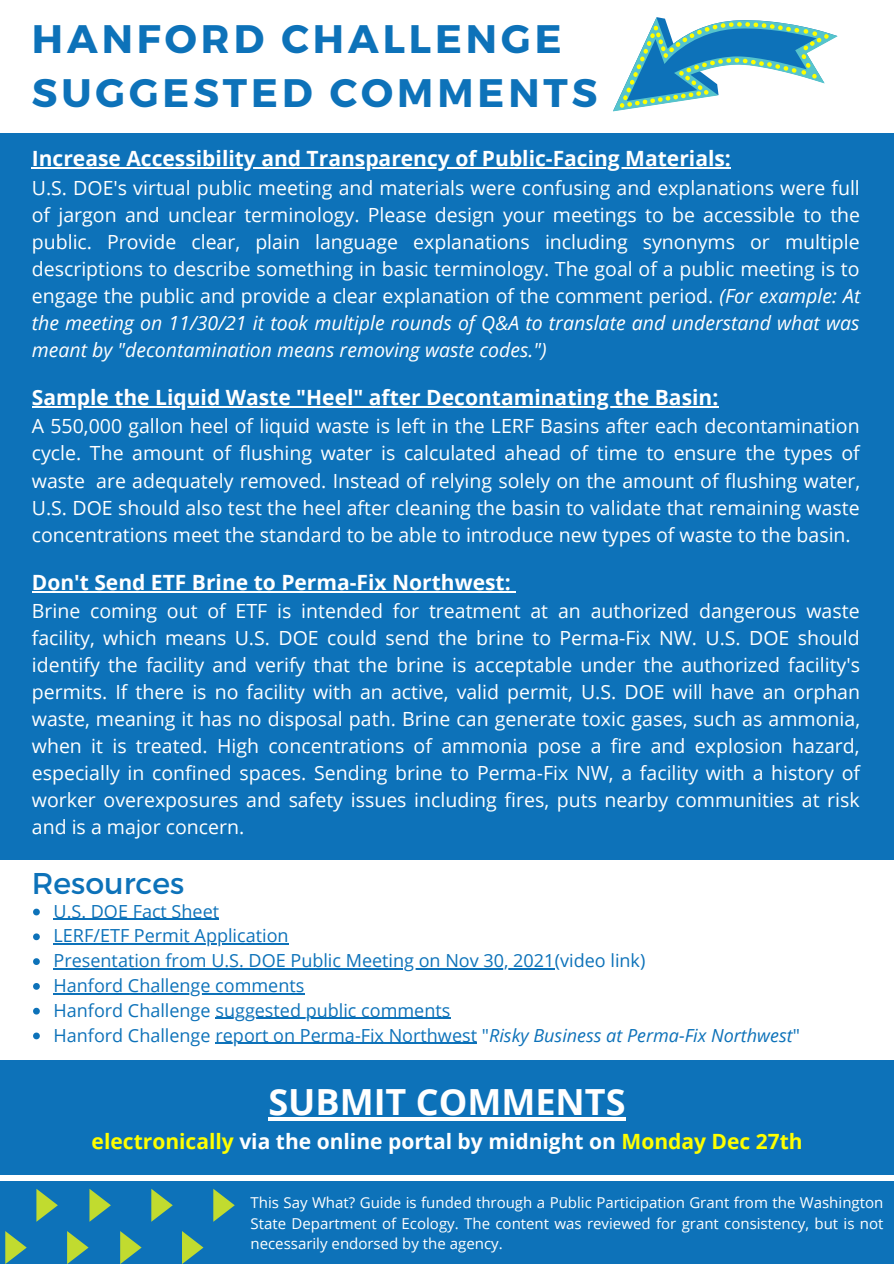
<style>
.page{position:relative;width:894px;height:1264px;background:#fff}
.page>*{position:absolute;margin:0;border:0;box-sizing:border-box;transform-origin:0 0}
.t1{font:700 39.75px/53.4px "Montserrat";letter-spacing:.1em;color:#0d72b9}
.t2{font:700 36px "Open Sans";color:#fff}
.t3{font:30px "Montserrat";color:#0d72b9}
.t4{font:700 21px "Open Sans";color:#fff}
.t5{font:19.5px/27px "Open Sans";color:#fff;text-align:justify}
.t6{font:18px "Open Sans";color:#0d72b9}
.t7{font:15px/20.7px "Open Sans";color:#fff;text-align:justify}
.s1{font-style:italic}
.s2{color:#ff0}
</style>
<div class="page">
<div style="left:0;top:133px;width:893px;height:726px;background:#0d72b9"></div>
<svg style="left:613px;top:17px;width:225px;height:152px"></svg>
<hr style="left:32px;top:168px;width:698px;height:1px;background:#fff">
<hr style="left:32px;top:406px;width:686px;height:1px;background:#fff">
<hr style="left:32px;top:591px;width:478px;height:1px;background:#fff">
<div style="left:0;top:1181px;width:893px;height:82px;background:#0d72b9"></div>
<svg style="left:89px;top:1189px;width:22px;height:32px"></svg>
<svg style="left:151px;top:1189px;width:22px;height:32px"></svg>
<svg style="left:120px;top:1231px;width:22px;height:32px"></svg>
<svg style="left:182px;top:1231px;width:21px;height:32px"></svg>
<svg style="left:213px;top:1189px;width:22px;height:32px"></svg>
<svg style="left:36px;top:1189px;width:22px;height:32px"></svg>
<svg style="left:5px;top:1231px;width:22px;height:32px"></svg>
<svg style="left:67px;top:1231px;width:21px;height:32px"></svg>
<div style="left:0;top:1060px;width:893px;height:115px;background:#0d72b9"></div>
<hr style="left:268px;top:1117px;width:357px;height:3px;background:#fff">
<svg style="left:33px;top:908px;width:7px;height:7px"></svg>
<hr style="left:54px;top:918px;width:165px;height:1px;background:#0d72b9">
<svg style="left:33px;top:933px;width:7px;height:7px"></svg>
<hr style="left:54px;top:943px;width:235px;height:1px;background:#0d72b9">
<svg style="left:33px;top:958px;width:7px;height:7px"></svg>
<hr style="left:54px;top:968px;width:500px;height:1px;background:#0d72b9">
<svg style="left:33px;top:983px;width:7px;height:6px"></svg>
<hr style="left:54px;top:993px;width:250px;height:1px;background:#0d72b9">
<svg style="left:33px;top:1007px;width:7px;height:7px"></svg>
<hr style="left:215px;top:1017px;width:235px;height:2px;background:#0d72b9">
<svg style="left:33px;top:1032px;width:7px;height:7px"></svg>
<hr style="left:215px;top:1042px;width:262px;height:1px;background:#0d72b9">
<p class="t1" style="left:32px;top:10px;width:567px">HANFORD CHALLENGE<br>SUGGESTED COMMENTS</p>
<p class="t4" style="left:32px;top:144px;width:700px">Increase Accessibility and Transparency of Public-Facing Materials:</p>
<p class="t5" style="left:32px;top:173px;width:829px">U.S. DOE's virtual public meeting and materials were confusing and explanations were full of jargon and unclear terminology. Please design your meetings to be accessible to the public. Provide clear, plain language explanations including synonyms or multiple descriptions to describe something in basic terminology. The goal of a public meeting is to engage the public and provide a clear explanation of the comment period. <span class="s1">(For example: At the meeting on 11/30/21 it took multiple rounds of Q&amp;A to translate and understand what was meant by "decontamination means removing waste codes.")</span></p>
<p class="t4" style="left:32px;top:383px;width:687px">Sample the Liquid Waste "Heel" after Decontaminating the Basin:</p>
<p class="t5" style="left:32px;top:412px;width:829px">A 550,000 gallon heel of liquid waste is left in the LERF Basins after each decontamination cycle. The amount of flushing water is calculated ahead of time to ensure the types of waste are adequately removed. Instead of relying solely on the amount of flushing water, U.S. DOE should also test the heel after cleaning the basin to validate that remaining waste concentrations meet the standard to be able to introduce new types of waste to the basin.</p>
<p class="t4" style="left:32px;top:567px;width:480px">Don't Send ETF Brine to Perma-Fix Northwest:</p>
<p class="t5" style="left:32px;top:597px;width:829px">Brine coming out of ETF is intended for treatment at an authorized dangerous waste facility, which means U.S. DOE could send the brine to Perma-Fix NW. U.S. DOE should identify the facility and verify that the brine is acceptable under the authorized facility's permits. If there is no facility with an active, valid permit, U.S. DOE will have an orphan waste, meaning it has no disposal path. Brine can generate toxic gases, such as ammonia, when it is treated. High concentrations of ammonia pose a fire and explosion hazard, especially in confined spaces. Sending brine to Perma-Fix NW, a facility with a history of worker overexposures and safety issues including fires, puts nearby communities at risk and is a major concern.</p>
<p class="t3" style="left:32px;top:863px;width:154px">Resources</p>
<p class="t6" style="left:54px;top:898px;width:167px">U.S. DOE Fact Sheet</p>
<p class="t6" style="left:54px;top:923px;width:236px">LERF/ETF Permit Application</p>
<p class="t6" style="left:54px;top:948px;width:593px">Presentation from U.S. DOE Public Meeting on Nov 30, 2021(video link)</p>
<p class="t6" style="left:54px;top:972px;width:252px">Hanford Challenge comments</p>
<p class="t6" style="left:54px;top:997px;width:398px">Hanford Challenge suggested public comments</p>
<p class="t6" style="left:54px;top:1022px;width:747px">Hanford Challenge report on Perma-Fix Northwest "<span class="s1">Risky Business at Perma-Fix Northwest</span>"</p>
<p class="t2" style="left:268px;top:1076px;width:358px">SUBMIT COMMENTS</p>
<p class="t4" style="left:92px;top:1126px;width:712px"><span class="s2">electronically</span> via the online portal by midnight on <span class="s2">Monday Dec 27th</span></p>
<p class="t7" style="left:250px;top:1191px;width:634px">This Say What? Guide is funded through a Public Participation Grant from the Washington State Department of Ecology. The content was reviewed for grant consistency, but is not necessarily endorsed by the agency.</p>
</div>
